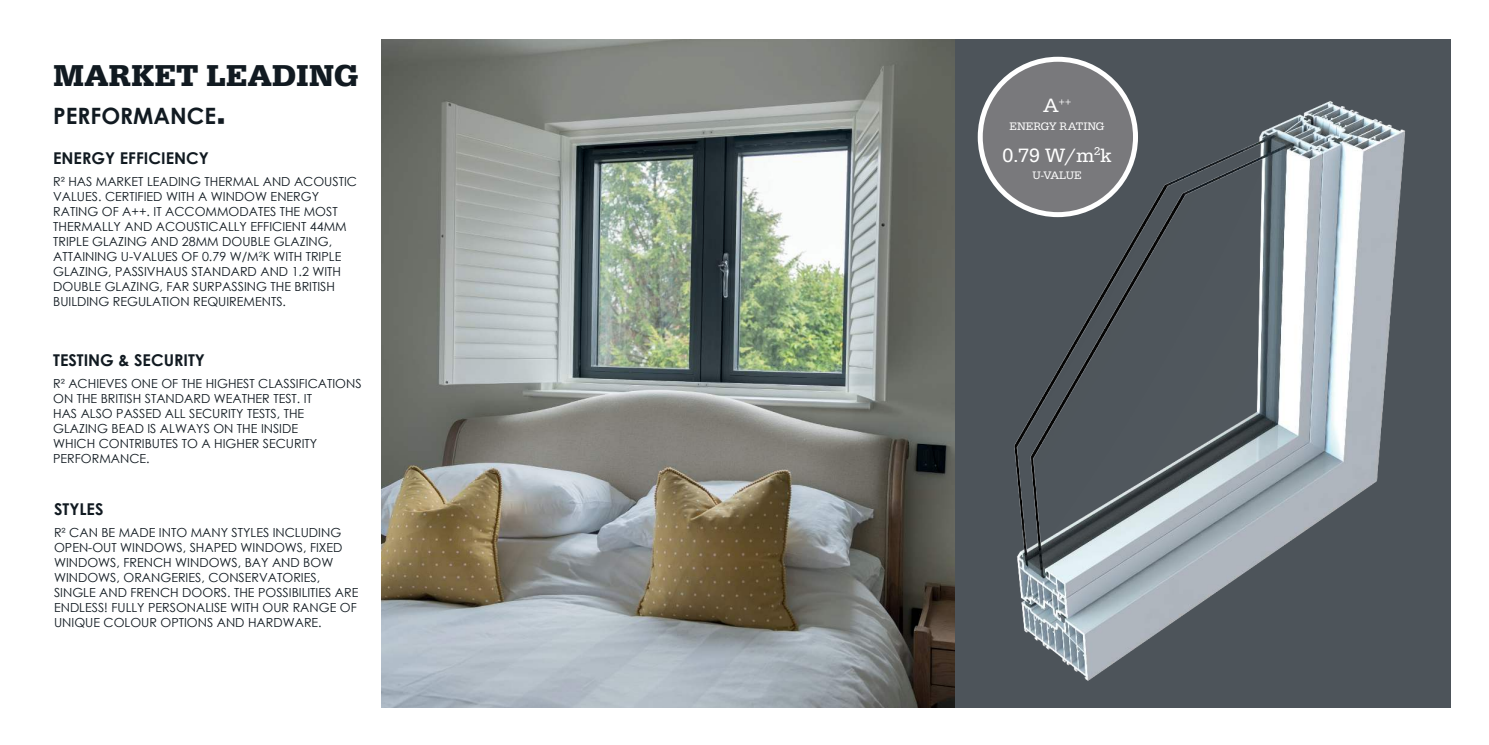
<style>
.page{position:relative;width:1489px;height:745px;background:#fff}
.page>*{position:absolute;margin:0;border:0;box-sizing:border-box;transform-origin:0 0}
.t1{font:700 31.25px "Serifa";color:#111a21}
.t2{font:700 22.5px "Century Gothic";color:#111a21}
.t3{font:20px "Serifa";color:#fff}
.t4{font:700 16.25px "Century Gothic";color:#111a21}
.t5{font:12.5px/15px "Century Gothic";color:#111a21}
.t6{font:11.62px "Serifa";color:#fff}
.t7{font:11.25px "Serifa";color:#fff}
.s1{font-size:20px}
</style>
<div class="page">
<div style="left:936px;top:39px;width:513px;height:668px;background:#4d545a"></div>
<img style="left:381px;top:39px;width:573px;height:668px">
<img style="left:987px;top:57px;width:464px;height:650px">
<h1 class="t1" style="left:53px;top:57px;width:306px">MARKET LEADING</h1>
<h2 class="t2" style="left:53px;top:107px;width:164px">PERFORMANCE</h2>
<h3 class="t4" style="left:53px;top:152px;width:157px">ENERGY EFFICIENCY</h3>
<p class="t5" style="left:53px;top:175px;width:305px">R² HAS MARKET LEADING THERMAL AND ACOUSTIC VALUES. CERTIFIED WITH A WINDOW ENERGY RATING OF A++. IT ACCOMMODATES THE MOST THERMALLY AND ACOUSTICALLY EFFICIENT 44MM TRIPLE GLAZING AND 28MM DOUBLE GLAZING, ATTAINING U-VALUES OF 0.79 W/M<sup>2</sup>K WITH TRIPLE GLAZING, PASSIVHAUS STANDARD AND 1.2 WITH DOUBLE GLAZING, FAR SURPASSING THE BRITISH BUILDING REGULATION REQUIREMENTS.</p>
<h3 class="t4" style="left:53px;top:353px;width:153px">TESTING &amp; SECURITY</h3>
<p class="t5" style="left:53px;top:377px;width:310px">R² ACHIEVES ONE OF THE HIGHEST CLASSIFICATIONS ON THE BRITISH STANDARD WEATHER TEST. IT<br>HAS ALSO PASSED ALL SECURITY TESTS, THE GLAZING BEAD IS ALWAYS ON THE INSIDE<br>WHICH CONTRIBUTES TO A HIGHER SECURITY PERFORMANCE.</p>
<h3 class="t4" style="left:54px;top:502px;width:51px">STYLES</h3>
<p class="t5" style="left:54px;top:526px;width:306px">R² CAN BE MADE INTO MANY STYLES INCLUDING OPEN-OUT WINDOWS, SHAPED WINDOWS, FIXED WINDOWS, FRENCH WINDOWS, BAY AND BOW WINDOWS, ORANGERIES, CONSERVATORIES, SINGLE AND FRENCH DOORS. THE POSSIBILITIES ARE ENDLESS! FULLY PERSONALISE WITH OUR RANGE OF UNIQUE COLOUR OPTIONS AND HARDWARE.</p>
<p class="t6" style="left:1043px;top:98px;width:29px"><span class="s1">A</span>++</p>
<p class="t7" style="left:1009px;top:122px;width:96px">ENERGY RATING</p>
<h3 class="t3" style="left:1002px;top:148px;width:111px">0.79 W/m<sup>2</sup>k</h3>
<p class="t7" style="left:1032px;top:171px;width:51px">U-VALUE</p>
</div>
